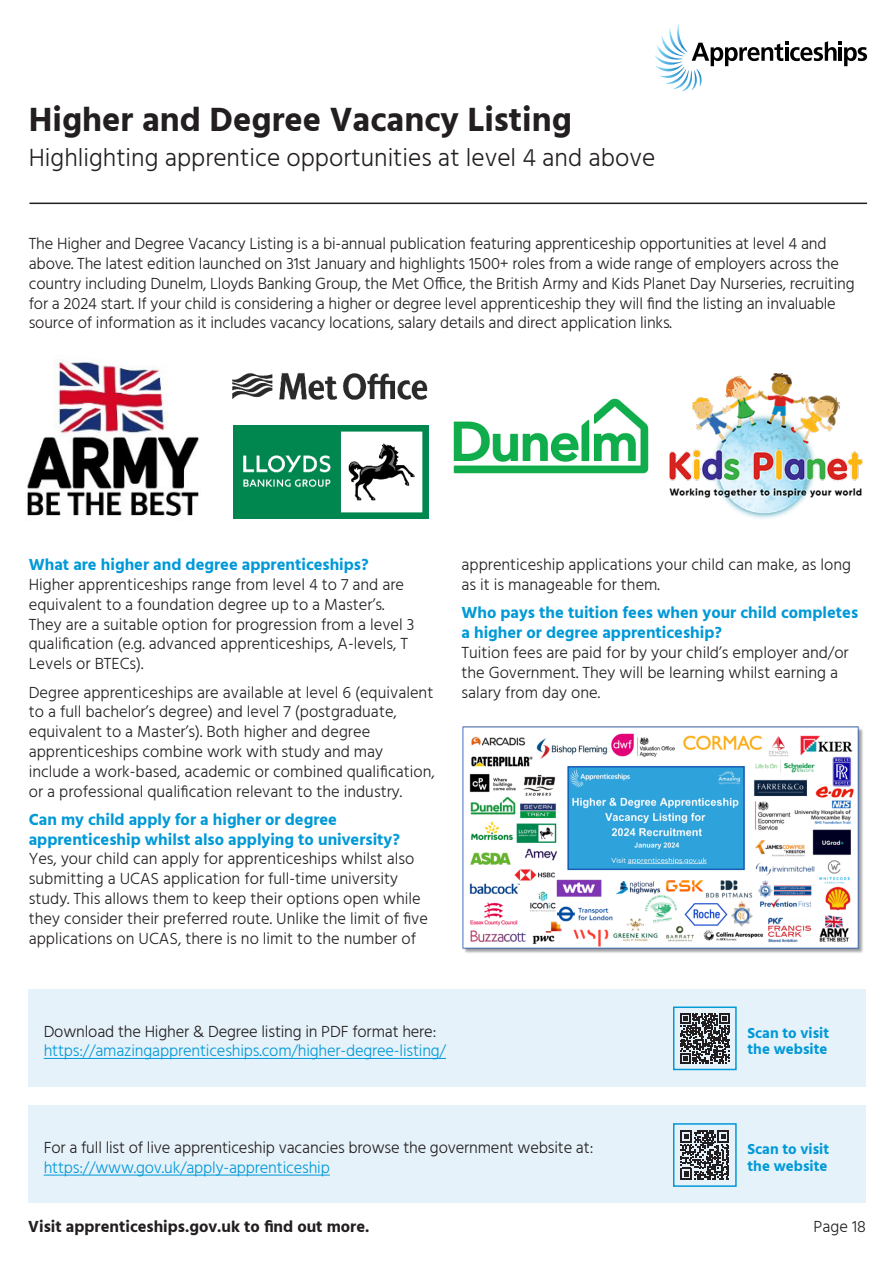
<style>
.page{position:relative;width:893px;height:1263px;background:#fff}
.page>*{position:absolute;margin:0;border:0;box-sizing:border-box;transform-origin:0 0}
.Page_title_heading{font:700 34.5px "Hind";color:#231f20}
.Page_title_heading-2{font:300 25.5px "Hind";color:#231f20}
.TOC_body_text{font:300 16.5px/19.8px "Hind";color:#231f20}
.TOC_body_text-2{font:300 16.5px/19.8px "Hind";letter-spacing:-.01em;color:#0199d7}
.t1{font:700 16.5px "Hind";color:#231f20}
.t2{font:700 15px/16.5px "Hind";color:#0199d7}
.s1{font-weight:700;color:#0199d7}
.s2{color:#231f20}
.s3{color:#0199d7}
</style>
<div class="page">
<svg style="left:654px;top:23px;width:213px;height:68px"></svg>
<hr style="left:839px;top:47px;width:3px;height:14px;background:#000001">
<hr style="left:29px;top:203px;width:838px;height:1px;background:#231f20">
<div style="left:28px;top:989px;width:838px;height:97px;background:#e6f2fa"></div>
<hr style="left:44px;top:1058px;width:402px;height:1px;background:#0199d7">
<svg style="left:680px;top:1013px;width:50px;height:50px"></svg>
<div style="left:673px;top:1006px;width:64px;height:64px;border:2px solid #0199d7"></div>
<div style="left:28px;top:1106px;width:838px;height:97px;background:#e6f2fa"></div>
<hr style="left:44px;top:1175px;width:286px;height:1px;background:#0199d7">
<svg style="left:680px;top:1131px;width:49px;height:48px"></svg>
<div style="left:673px;top:1123px;width:64px;height:64px;border:2px solid #0199d7"></div>
<img style="left:462px;top:727px;width:401px;height:226px">
<img style="left:232px;top:373px;width:196px;height:27px">
<img style="left:454px;top:398px;width:194px;height:76px">
<img style="left:27px;top:355px;width:172px;height:161px">
<img style="left:669px;top:373px;width:194px;height:146px">
<img style="left:234px;top:426px;width:194px;height:92px">
<p class="Page_title_heading" style="left:29px;top:99px;width:545px">Higher and Degree Vacancy Listing</p>
<p class="Page_title_heading-2" style="left:29px;top:140px;width:628px">Highlighting apprentice opportunities at level 4 and above</p>
<p class="TOC_body_text" style="left:29px;top:235px;width:827px">The Higher and Degree Vacancy Listing is a bi-annual publication featuring apprenticeship opportunities at level 4 and above. The latest edition launched on 31st January and highlights 1500+ roles from a wide range of employers across the country including Dunelm, Lloyds Banking Group, the Met Office, the British Army and Kids Planet Day Nurseries, recruiting for a 2024 start. If your child is considering a higher or degree level apprenticeship they will find the listing an invaluable source of information as it includes vacancy locations, salary details and direct application links.</p>
<p class="TOC_body_text" style="left:29px;top:556px;width:387px"><span class="s1">What are higher and degree apprenticeships?<br></span>Higher apprenticeships range from level 4 to 7 and are equivalent to a foundation degree up to a Master’s.<br>They are a suitable option for progression from a level 3 qualification (e.g. advanced apprenticeships, A-levels, T Levels or BTECs).</p>
<p class="TOC_body_text" style="left:29px;top:683px;width:408px">Degree apprenticeships are available at level 6 (equivalent to a full bachelor’s degree) and level 7 (postgraduate, equivalent to a Master’s). Both higher and degree apprenticeships combine work with study and may include a work-based, academic or combined qualification, or a professional qualification relevant to the industry.</p>
<p class="TOC_body_text" style="left:29px;top:810px;width:401px"><span class="s1">Can my child apply for a higher or degree apprenticeship whilst also applying to university?<br></span>Yes, your child can apply for apprenticeships whilst also submitting a UCAS application for full-time university study. This allows them to keep their options open while they consider their preferred route. Unlike the limit of five applications on UCAS, there is no limit to the number of</p>
<p class="TOC_body_text" style="left:461px;top:556px;width:391px">apprenticeship applications your child can make, as long as it is manageable for them.</p>
<p class="TOC_body_text" style="left:461px;top:604px;width:398px"><span class="s1">Who pays the tuition fees when your child completes a higher or degree apprenticeship?<br></span>Tuition fees are paid for by your child’s employer and/or the Government. They will be learning whilst earning a salary from day one.</p>
<p class="TOC_body_text-2" style="left:44px;top:1022px;width:404px"><span class="s2">Download the Higher &amp; Degree listing in PDF format here: </span>https://amazingapprenticeships.com/higher-degree-listing/</p>
<p class="t2" style="left:747px;top:1024px;width:83px">Scan to visit the website</p>
<p class="TOC_body_text" style="left:44px;top:1139px;width:551px">For a full list of live apprenticeship vacancies browse the government website at: <span class="s3">https://www.gov.uk/apply-apprenticeship</span></p>
<p class="t2" style="left:747px;top:1141px;width:83px">Scan to visit the website</p>
<p class="t1" style="left:28px;top:1217px;width:343px">Visit apprenticeships.gov.uk to find out more.</p>
<p class="TOC_body_text" style="left:814px;top:1218px;width:54px">Page 18</p>
</div>
